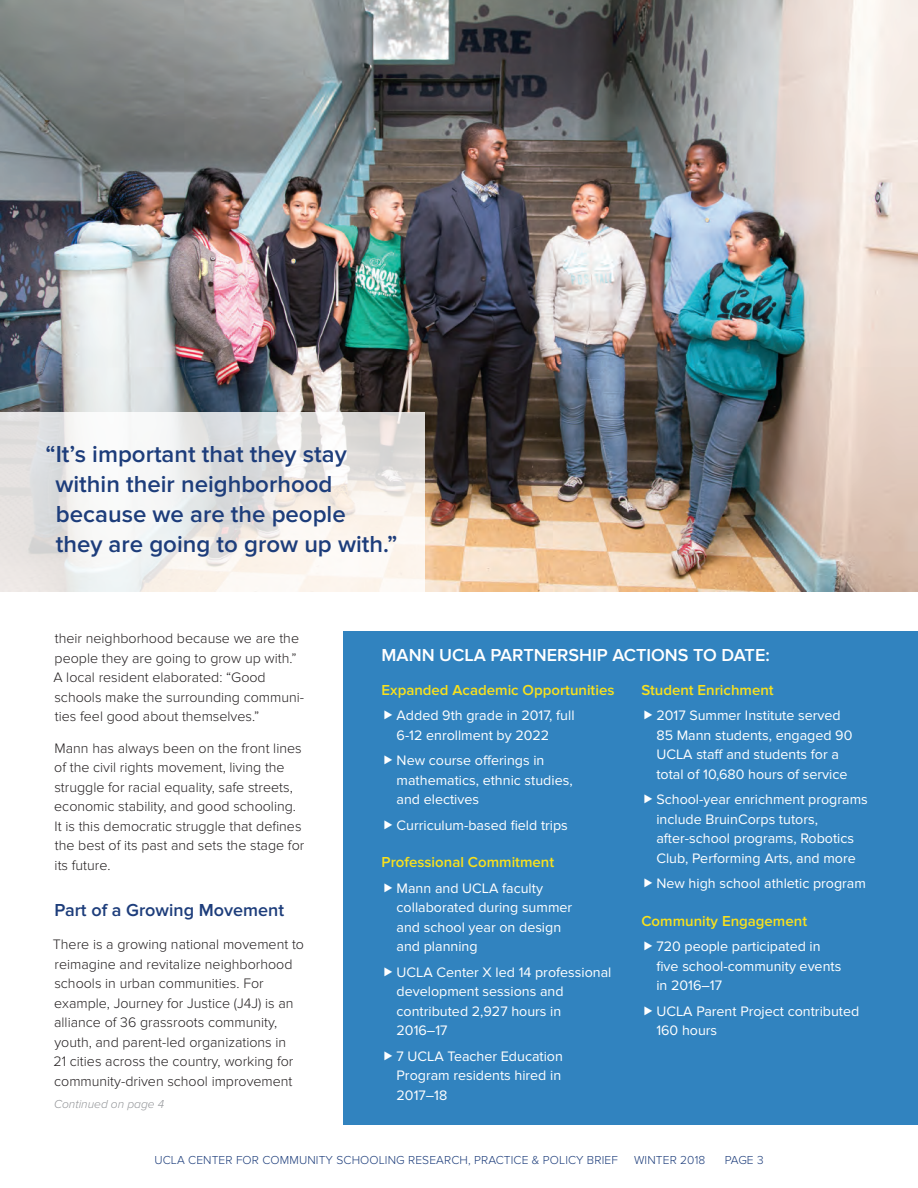
<style>
.page{position:relative;width:918px;height:1188px;background:#fff}
.page>*{position:absolute;margin:0;border:0;box-sizing:border-box;transform-origin:0 0}
.t1{font:600 24px/30px "Proxima Nova";color:#1d3d7b}
.t2{font:600 18px "Proxima Nova";color:#fff}
.t3{font:600 18px "Proxima Nova";color:#1d3d7b}
.t4{font:600 15px "Proxima Nova";color:#f9e11c}
.t5{font:14.25px/19.5px "Proxima Nova";color:#fff}
.t6{font:300 14.25px/19.5px "Proxima Nova";color:#231f20}
.t7{font:300 12px "Proxima Nova";letter-spacing:.01em;color:#1d3d7b}
.t8{font:italic 300 12px "Proxima Nova";color:#939598}
</style>
<div class="page">
<div style="left:344px;top:632px;width:574px;height:493px;background:#3183bf"></div>
<img style="left:0;top:0;width:918px;height:592px">
<svg style="left:0;top:412px;width:425px;height:180px"></svg>
<h1 class="t1" style="left:55px;top:439px;width:344px;text-indent:-10px">“It’s important that they stay within their neighborhood because we are the people they are going to grow up with.”</h1>
<p class="t6" style="left:53px;top:629px;width:252px">their neighborhood because we are the people they are going to grow up with.” A local resident elaborated: “Good schools make the surrounding communi&shy;ties feel good about themselves.”</p>
<p class="t6" style="left:54px;top:738px;width:252px">Mann has always been on the front lines of the civil rights movement, living the struggle for racial equality, safe streets, economic stability, and good schooling.<br>It is this democratic struggle that defines the best of its past and sets the stage for its future.</p>
<p class="t3" style="left:55px;top:900px;width:231px">Part of a Growing Movement</p>
<p class="t6" style="left:53px;top:935px;width:253px">There is a growing national movement to reimagine and revitalize neighborhood schools in urban communities. For example, Journey for Justice (J4J) is an alliance of 36 grassroots community, youth, and parent-led organizations in<br>21 cities across the country, working for community-driven school improvement</p>
<p class="t8" style="left:54px;top:1097px;width:112px">Continued on page 4</p>
<p class="t2" style="left:382px;top:645px;width:390px">MANN UCLA PARTNERSHIP ACTIONS TO DATE:</p>
<p class="t4" style="left:382px;top:681px;width:234px">Expanded Academic Opportunities</p>
<p class="t5" style="left:397px;top:706px;width:179px">Added 9th grade in 2017, full<br>6-12 enrollment by 2022</p>
<p class="t5" style="left:397px;top:751px;width:178px">New course offerings in mathematics, ethnic studies, and electives</p>
<p class="t5" style="left:397px;top:816px;width:173px">Curriculum-based field trips</p>
<p class="t4" style="left:382px;top:854px;width:174px">Professional Commitment</p>
<p class="t5" style="left:397px;top:879px;width:177px">Mann and UCLA faculty collaborated during summer and school year on design and planning</p>
<p class="t5" style="left:397px;top:963px;width:216px">UCLA Center X led 14 professional development sessions and contributed 2,927 hours in<br>2016–17</p>
<p class="t5" style="left:397px;top:1047px;width:168px">7 UCLA Teacher Education<br>Program residents hired in<br>2017–18</p>
<p class="t4" style="left:641px;top:681px;width:134px">Student Enrichment</p>
<p class="t5" style="left:656px;top:706px;width:198px">2017 Summer Institute served<br>85 Mann students, engaged 90<br>UCLA staff and students for a total of 10,680 hours of service</p>
<p class="t5" style="left:656px;top:790px;width:213px">School-year enrichment programs include BruinCorps tutors, after-school programs, Robotics<br>Club, Performing Arts, and more</p>
<p class="t5" style="left:656px;top:874px;width:211px">New high school athletic program</p>
<p class="t4" style="left:641px;top:912px;width:167px">Community Engagement</p>
<p class="t5" style="left:656px;top:937px;width:186px">720 people participated in five school-community events in 2016–17</p>
<p class="t5" style="left:656px;top:1002px;width:204px">UCLA Parent Project contributed<br>160 hours</p>
<p class="t7" style="left:154px;top:1154px;width:465px">UCLA CENTER FOR COMMUNITY SCHOOLING RESEARCH, PRACTICE &amp; POLICY BRIEF</p>
<p class="t7" style="left:634px;top:1154px;width:73px">WINTER 2018</p>
<p class="t7" style="left:725px;top:1154px;width:40px">PAGE 3</p>
</div>
